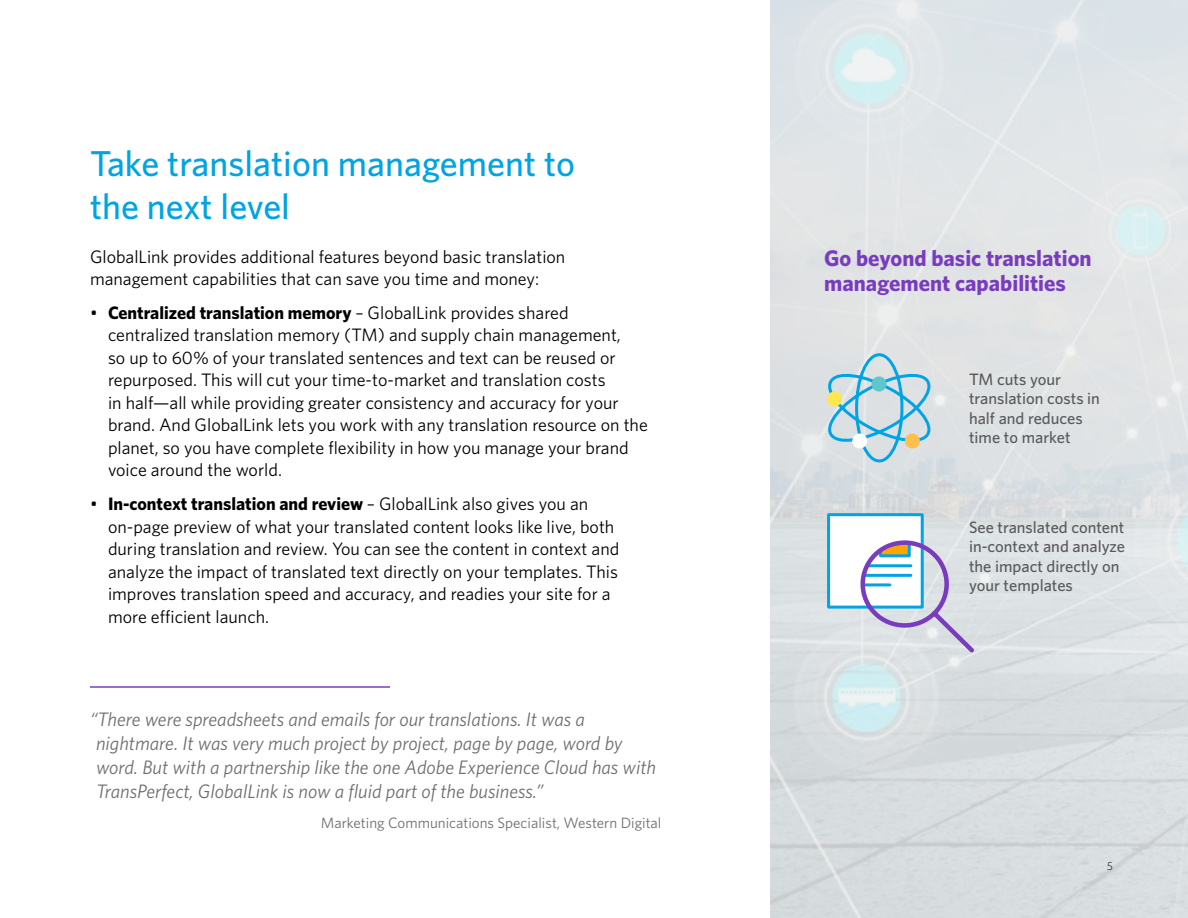
<style>
.page{position:relative;width:1188px;height:918px;background:#fff}
.page>*{position:absolute;margin:0;border:0;box-sizing:border-box;transform-origin:0 0}
.t1{font:500 36px/43.2px "Whitney";color:#00a4e3}
.t2{font:700 22.5px/25.5px "Whitney";color:#783cbd}
.t3{font:italic 19.5px/24px "Whitney";color:#6d6e71}
.t4{font:18px/22.5px "Whitney";color:#000}
.t5{font:500 16.5px/19.5px "Whitney";color:#58595b}
.t6{font:15px "Whitney";color:#6d6e71}
.t7{font:300 12px "Adobe Clean";color:#000}
.s1{font-weight:700}
</style>
<div class="page">
<div style="left:827px;top:513px;width:97px;height:96px;background:#fff;border:3px solid #00a4e4"></div>
<svg style="left:825px;top:352px;width:109px;height:112px;background:#b8d6e2"></svg>
<svg style="left:858px;top:538px;width:120px;height:119px"></svg>
<div style="left:905px;top:434px;width:15px;height:14px;background:#ffbf4d;border-radius:50%"></div>
<div style="left:852px;top:434px;width:15px;height:14px;background:#fff;border-radius:50%"></div>
<div style="left:827px;top:392px;width:15px;height:14px;background:#ffe74d;border-radius:50%"></div>
<div style="left:872px;top:376px;width:15px;height:16px;background:#5fc6cb;border-radius:50%"></div>
<hr style="left:90px;top:686px;width:300px;height:2px;background:#783cbd">
<h1 class="t1" style="left:90px;top:141px;width:487px">Take translation management to the next level</h1>
<p class="t4" style="left:90px;top:245px;width:477px">GlobalLink provides additional features beyond basic translation management capabilities that can save you time and money:</p>
<p class="t4" style="left:108px;top:301px;width:541px;text-indent:-18px">• <span class="s1">Centralized translation memory</span> – GlobalLink provides shared centralized translation memory (TM) and supply chain management,<br>so up to 60% of your translated sentences and text can be reused or repurposed. This will cut your time-to-market and translation costs<br>in half—all while providing greater consistency and accuracy for your brand. And GlobalLink lets you work with any translation resource on the planet, so you have complete flexibility in how you manage your brand voice around the world.</p>
<p class="t4" style="left:108px;top:492px;width:513px;text-indent:-18px">• <span class="s1">In-context translation and review</span> – GlobalLink also gives you an on-page preview of what your translated content looks like live, both during translation and review. You can see the content in context and analyze the impact of translated text directly on your templates. This improves translation speed and accuracy, and readies your site for a more efficient launch.</p>
<p class="t3" style="left:96px;top:707px;width:562px;text-indent:-6px">“There were spreadsheets and emails for our translations. It was a nightmare. It was very much project by project, page by page, word by word. But with a partnership like the one Adobe Experience Cloud has with TransPerfect, GlobalLink is now a fluid part of the business.”</p>
<p class="t6" style="left:321px;top:814px;width:342px">Marketing Communications Specialist, Western Digital</p>
<p class="t2" style="left:824px;top:245px;width:269px">Go beyond basic translation management capabilities</p>
<p class="t5" style="left:969px;top:369px;width:132px">TM cuts your translation costs in half and reduces time to market</p>
<p class="t5" style="left:969px;top:517px;width:158px">See translated content in-context and analyze the impact directly on your templates</p>
<p class="t7" style="left:1107px;top:858px;width:8px">5</p>
</div>
